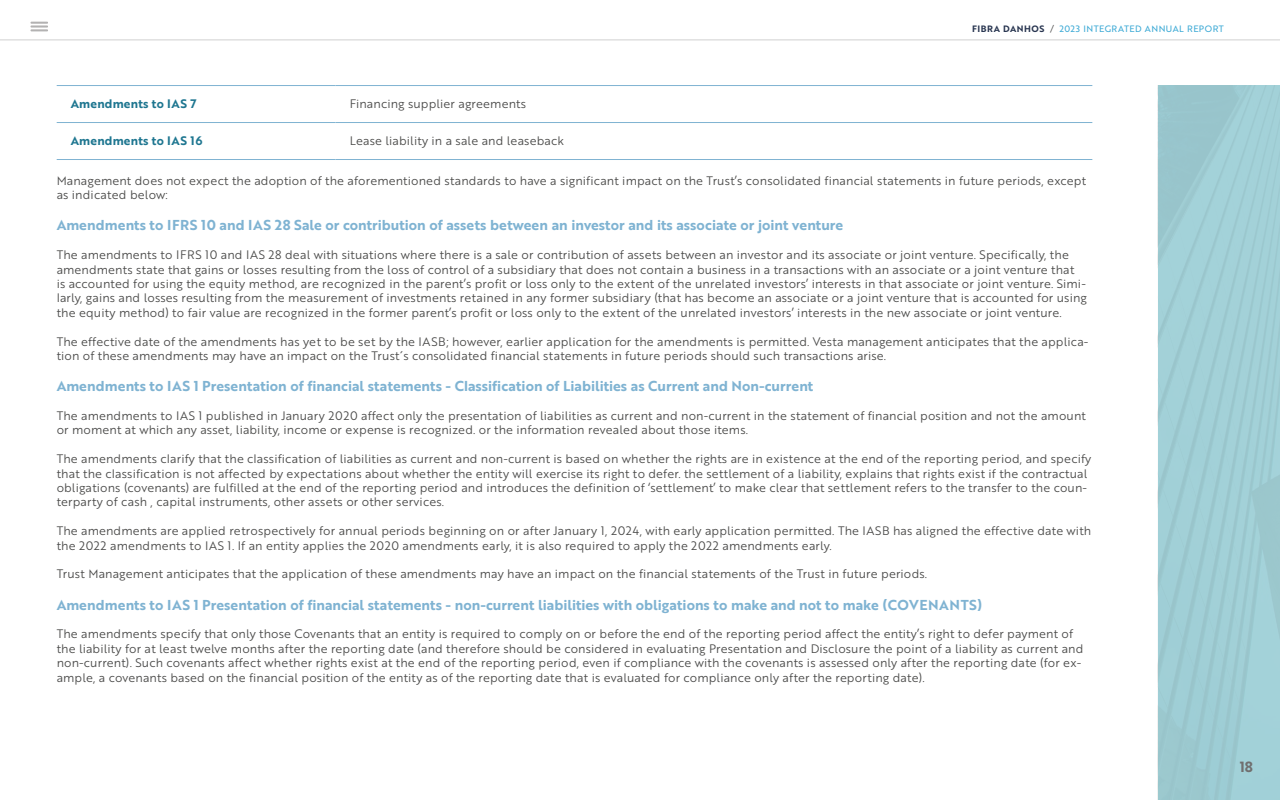
<style>
.page{position:relative;width:1280px;height:800px;background:#fff}
.page>*{position:absolute;margin:0;border:0;box-sizing:border-box;transform-origin:0 0}
.t1{font:14.4px "Brother 1816 Bold";color:#706f6f}
.t2{font:14px "Brother 1816 Bold";color:#7fb3d2}
.t3{font:12px/14.4px "Brother 1816 Book";letter-spacing:.01em;color:#4a4a49}
.t4{font:12px "Brother 1816 Bold";letter-spacing:.01em;color:#1e7690}
.t5{font:9px "Brother 1816 Regular";letter-spacing:.05em;color:#3ba9d5}
.s1{font-family:"Brother 1816 Bold";color:#283550}
.s2{font-family:"Brother 1816 Book";color:#4a4a49}
</style>
<div class="page">
<div style="left:1158px;top:85px;width:122px;height:715px;background:#a5d4db"></div>
<hr style="left:57px;top:85px;width:279px;height:1px;background:#7fb3d2">
<hr style="left:336px;top:85px;width:756px;height:1px;background:#7fb3d2">
<hr style="left:57px;top:122px;width:279px;height:1px;background:#7fb3d2">
<hr style="left:336px;top:122px;width:756px;height:1px;background:#7fb3d2">
<hr style="left:57px;top:159px;width:279px;height:1px;background:#7fb3d2">
<hr style="left:336px;top:159px;width:756px;height:1px;background:#7fb3d2">
<svg style="left:31px;top:22px;width:17px;height:9px"></svg>
<hr style="left:0;top:40px;width:1280px;height:1px;background:#d0d0d0">
<p class="t5" style="left:972px;top:22px;width:253px"><span class="s1">FIBRA DANHOS</span> <span class="s2">/</span> 2023 INTEGRATED ANNUAL REPORT</p>
<p class="t4" style="left:71px;top:95px;width:127px">Amendments to IAS 7</p>
<p class="t3" style="left:350px;top:96px;width:178px">Financing supplier agreements</p>
<p class="t4" style="left:71px;top:132px;width:133px">Amendments to IAS 16</p>
<p class="t3" style="left:350px;top:133px;width:216px">Lease liability in a sale and leaseback</p>
<p class="t3" style="left:57px;top:173px;width:1031px">Management does not expect the adoption of the aforementioned standards to have a significant impact on the Trust’s consolidated financial statements in future periods, except as indicated below:</p>
<p class="t2" style="left:57px;top:215px;width:788px">Amendments to IFRS 10 and IAS 28 Sale or contribution of assets between an investor and its associate or joint venture</p>
<p class="t3" style="left:57px;top:247px;width:1032px">The amendments to IFRS 10 and IAS 28 deal with situations where there is a sale or contribution of assets between an investor and its associate or joint venture. Specifically, the amendments state that gains or losses resulting from the loss of control of a subsidiary that does not contain a business in a transactions with an associate or a joint venture that<br>is accounted for using the equity method, are recognized in the parent’s profit or loss only to the extent of the unrelated investors’ interests in that associate or joint venture. Simi&shy;larly, gains and losses resulting from the measurement of investments retained in any former subsidiary (that has become an associate or a joint venture that is accounted for using the equity method) to fair value are recognized in the former parent’s profit or loss only to the extent of the unrelated investors’ interests in the new associate or joint venture.</p>
<p class="t3" style="left:57px;top:334px;width:1033px">The effective date of the amendments has yet to be set by the IASB; however, earlier application for the amendments is permitted. Vesta management anticipates that the applica&shy;tion of these amendments may have an impact on the Trust´s consolidated financial statements in future periods should such transactions arise.</p>
<p class="t2" style="left:57px;top:376px;width:758px">Amendments to IAS 1 Presentation of financial statements - Classification of Liabilities as Current and Non-current</p>
<p class="t3" style="left:57px;top:408px;width:1031px">The amendments to IAS 1 published in January 2020 affect only the presentation of liabilities as current and non-current in the statement of financial position and not the amount or moment at which any asset, liability, income or expense is recognized. or the information revealed about those items.</p>
<p class="t3" style="left:57px;top:451px;width:1036px">The amendments clarify that the classification of liabilities as current and non-current is based on whether the rights are in existence at the end of the reporting period, and specify that the classification is not affected by expectations about whether the entity will exercise its right to defer. the settlement of a liability, explains that rights exist if the contractual obligations (covenants) are fulfilled at the end of the reporting period and introduces the definition of ‘settlement’ to make clear that settlement refers to the transfer to the coun&shy;terparty of cash , capital instruments, other assets or other services.</p>
<p class="t3" style="left:57px;top:523px;width:1036px">The amendments are applied retrospectively for annual periods beginning on or after January 1, 2024, with early application permitted. The IASB has aligned the effective date with the 2022 amendments to IAS 1. If an entity applies the 2020 amendments early, it is also required to apply the 2022 amendments early.</p>
<p class="t3" style="left:57px;top:566px;width:872px">Trust Management anticipates that the application of these amendments may have an impact on the financial statements of the Trust in future periods.</p>
<p class="t2" style="left:57px;top:594px;width:927px">Amendments to IAS 1 Presentation of financial statements - non-current liabilities with obligations to make and not to make (COVENANTS)</p>
<p class="t3" style="left:57px;top:626px;width:1028px">The amendments specify that only those Covenants that an entity is required to comply on or before the end of the reporting period affect the entity’s right to defer payment of the liability for at least twelve months after the reporting date (and therefore should be considered in evaluating Presentation and Disclosure the point of a liability as current and non-current). Such covenants affect whether rights exist at the end of the reporting period, even if compliance with the covenants is assessed only after the reporting date (for ex&shy;ample, a covenants based on the financial position of the entity as of the reporting date that is evaluated for compliance only after the reporting date).</p>
<p class="t1" style="left:1240px;top:756px;width:15px">18</p>
</div>
